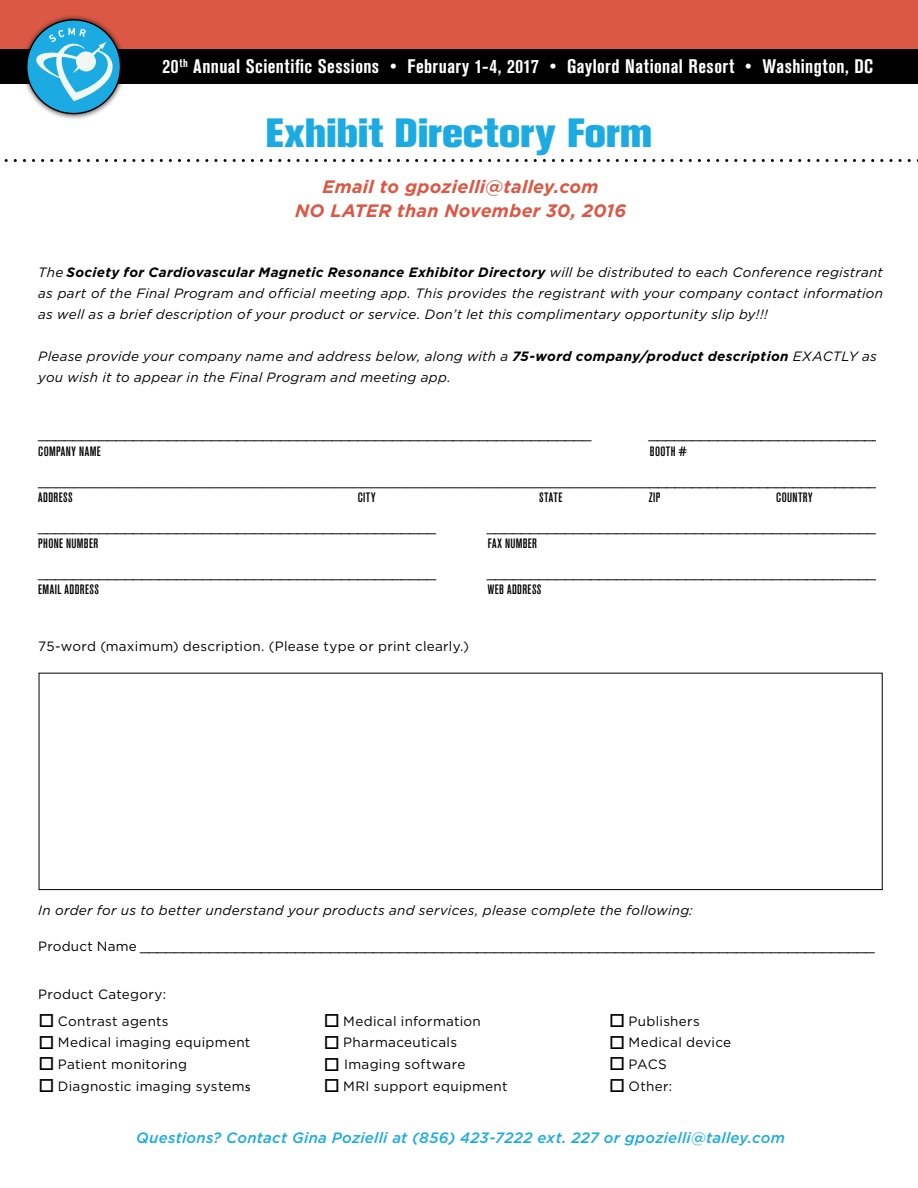
<style>
.page{position:relative;width:918px;height:1188px;background:#fff}
.page>*{position:absolute;margin:0;border:0;box-sizing:border-box;transform-origin:0 0}
.t1{font:800 40.5px "Akzidenz Grotesk BE";letter-spacing:.01em;color:#1babe2}
.t2{font:700 condensed 19.5px "Akzidenz Grotesk BE";letter-spacing:.02em;color:#fff}
.t3{font:500 condensed 18px "Akzidenz Grotesk BE";color:#000}
.t4{font:italic 700 18px/24px "Gotham HTF";letter-spacing:.01em;color:#db5845;text-align:center}
.t5{font:italic 500 15px "Gotham HTF";letter-spacing:.02em;color:#1babe2}
.t6{font:italic 13.5px/21px "Gotham HTF";letter-spacing:.02em;color:#000;text-align:justify}
.t7{font:13.5px "Gotham HTF";letter-spacing:.02em;color:#000}
.t8{font:500 condensed 13.5px "Akzidenz Grotesk BE";letter-spacing:.03em;color:#000}
.s1{font-weight:700}
.s2{font-family:"Gotham HTF";font-weight:400;font-stretch:normal;font-size:13.5px}
.s3{font-family:"Mr Eaves San OT";font-size:18px}
</style>
<div class="page">
<div style="left:0;top:0;width:918px;height:59px;background:#db5845"></div>
<div style="left:0;top:49px;width:918px;height:35px;background:#000"></div>
<svg style="left:25px;top:15px;width:98px;height:104px"></svg>
<div style="left:39px;top:673px;width:844px;height:217px;border:1px solid #000"></div>
<svg style="left:4px;top:159px;width:914px;height:3px"></svg>
<h2 class="t2" style="left:162px;top:55px;width:712px">20<sup>th</sup> Annual Scientific Sessions • February 1-4, 2017 • Gaylord National Resort • Washington, DC</h2>
<h1 class="t1" style="left:266px;top:109px;width:388px">Exhibit Directory Form</h1>
<h3 class="t4" style="left:295px;top:174px;width:332px">Email to gpozielli@talley.com<br>NO LATER than November 30, 2016</h3>
<p class="t6" style="left:38px;top:262px;width:846px">The <span class="s1">Society for Cardiovascular Magnetic Resonance Exhibitor Directory</span> will be distributed to each Conference registrant as part of the Final Program and official meeting app. This provides the registrant with your company contact information as well as a brief description of your product or service. Don’t let this complimentary opportunity slip by!!!</p>
<p class="t6" style="left:38px;top:346px;width:840px">Please provide your company name and address below, along with a <span class="s1">75-word company/product description</span> EXACTLY as you wish it to appear in the Final Program and meeting app.</p>
<h3 class="t3" style="left:38px;top:423px;width:555px">________________________________________________________________</h3>
<h3 class="t3" style="left:649px;top:423px;width:235px">___________________________</h3>
<p class="t8" style="left:38px;top:444px;width:64px">COMPANY NAME</p>
<p class="t8" style="left:650px;top:444px;width:38px">BOOTH #</p>
<h3 class="t3" style="left:38px;top:470px;width:841px">_______________________________________________________________________________________________</h3>
<p class="t8" style="left:38px;top:490px;width:36px">ADDRESS</p>
<p class="t8" style="left:358px;top:490px;width:19px">CITY</p>
<p class="t8" style="left:539px;top:490px;width:25px">STATE</p>
<p class="t8" style="left:649px;top:490px;width:13px">ZIP</p>
<p class="t8" style="left:776px;top:490px;width:38px">COUNTRY</p>
<h3 class="t3" style="left:38px;top:516px;width:399px">______________________________________________</h3>
<h3 class="t3" style="left:487px;top:516px;width:391px">_____________________________________________</h3>
<p class="t8" style="left:38px;top:536px;width:61px">PHONE NUMBER</p>
<p class="t8" style="left:488px;top:536px;width:51px">FAX NUMBER</p>
<h3 class="t3" style="left:38px;top:562px;width:399px">______________________________________________</h3>
<h3 class="t3" style="left:487px;top:562px;width:391px">_____________________________________________</h3>
<p class="t8" style="left:38px;top:582px;width:62px">EMAIL ADDRESS</p>
<p class="t8" style="left:488px;top:582px;width:55px">WEB ADDRESS</p>
<p class="t7" style="left:38px;top:639px;width:432px">75-word (maximum) description. (Please type or print clearly.)</p>
<p class="t6" style="left:38px;top:900px;width:656px">In order for us to better understand your products and services, please complete the following:</p>
<h3 class="t3" style="left:38px;top:935px;width:838px"><span class="s2">Product Name</span> _____________________________________________________________________________________</h3>
<p class="t7" style="left:38px;top:987px;width:130px">Product Category:</p>
<p class="t7" style="left:39px;top:1014px;width:132px">□ Contrast agents</p>
<p class="t7" style="left:39px;top:1035px;width:213px">□ Medical imaging equipment</p>
<p class="t7" style="left:39px;top:1057px;width:150px">□ Patient monitoring</p>
<p class="t7" style="left:39px;top:1078px;width:214px">□ Diagnostic imaging system<span class="s3">s</span></p>
<p class="t7" style="left:324px;top:1014px;width:158px">□ Medical information</p>
<p class="t7" style="left:324px;top:1035px;width:135px">□ Pharmaceuticals</p>
<p class="t7" style="left:324px;top:1057px;width:143px">□ Imaging software</p>
<p class="t7" style="left:324px;top:1078px;width:185px">□ MRI support equipment</p>
<p class="t7" style="left:609px;top:1014px;width:92px">□ Publishers</p>
<p class="t7" style="left:609px;top:1035px;width:123px">□ Medical device</p>
<p class="t7" style="left:609px;top:1057px;width:59px">□ PACS</p>
<p class="t7" style="left:609px;top:1078px;width:65px">□ Other:</p>
<p class="t5" style="left:136px;top:1129px;width:651px">Questions? Contact Gina Pozielli at (856) 423-7222 ext. 227 or gpozielli@talley.com</p>
</div>
